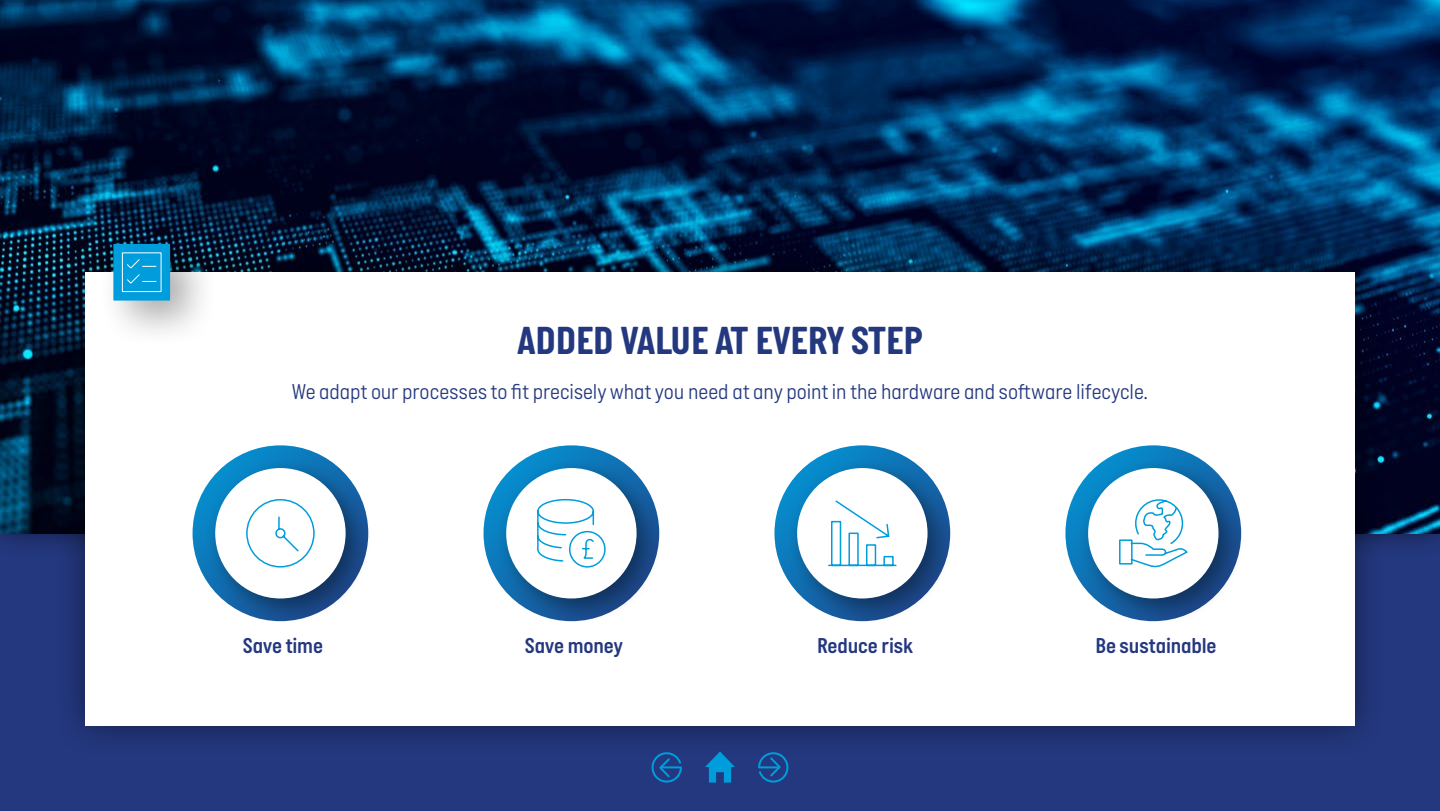
<style>
.page{position:relative;width:1440px;height:811px;background:#24387f}
.page>*{position:absolute;margin:0;border:0;box-sizing:border-box;transform-origin:0 0}
.t1{font:700 40px "Italian Plate No One";color:#24387f}
.t2{font:300 22px "Italian Plate No One";color:#24387f}
.t3{font:22px "Italian Plate No One D Bd";letter-spacing:-.005em;color:#24387f}
</style>
<div class="page">
<img style="left:0;top:0;width:1440px;height:533px">
<div style="left:53px;top:240px;width:1334px;height:517px;background:#000;opacity:.45"></div>
<div style="left:85px;top:272px;width:1270px;height:454px;background:#fff"></div>
<div style="left:97px;top:228px;width:121px;height:121px;background:#000;opacity:.32"></div>
<div style="left:113px;top:244px;width:57px;height:56px;background:#009ddc"></div>
<div style="left:122px;top:252px;width:40px;height:40px;border:1px solid #fff"></div>
<svg style="left:127px;top:259px;width:30px;height:25px"></svg>
<svg style="left:193px;top:445px;width:175px;height:176px"></svg>
<div style="left:205px;top:457px;width:167px;height:167px;background:#000;opacity:.4"></div>
<div style="left:215px;top:468px;width:131px;height:130px;background:#fff;border-radius:50%"></div>
<svg style="left:246px;top:499px;width:69px;height:69px"></svg>
<svg style="left:484px;top:445px;width:175px;height:176px"></svg>
<div style="left:496px;top:457px;width:167px;height:167px;background:#000;opacity:.4"></div>
<div style="left:506px;top:468px;width:131px;height:130px;background:#fff;border-radius:50%"></div>
<svg style="left:537px;top:498px;width:58px;height:64px"></svg>
<div style="left:569px;top:531px;width:37px;height:36px;border:2px solid #009ddc;border-radius:50%"></div>
<svg style="left:774px;top:445px;width:176px;height:176px;background:#1889c6"></svg>
<div style="left:787px;top:457px;width:167px;height:167px;background:#000;opacity:.4"></div>
<div style="left:797px;top:468px;width:131px;height:130px;background:#fff;border-radius:50%"></div>
<svg style="left:828px;top:500px;width:69px;height:67px"></svg>
<svg style="left:1065px;top:445px;width:176px;height:176px;background:#1789c6"></svg>
<div style="left:1078px;top:457px;width:167px;height:167px;background:#000;opacity:.4"></div>
<div style="left:1088px;top:468px;width:131px;height:130px;background:#fff;border-radius:50%"></div>
<div style="left:1119px;top:539px;width:14px;height:25px;border:2px solid #009ddc"></div>
<svg style="left:1129px;top:499px;width:59px;height:69px"></svg>
<svg style="left:705px;top:751px;width:30px;height:31px"></svg>
<svg style="left:757px;top:751px;width:32px;height:32px"></svg>
<svg style="left:651px;top:751px;width:32px;height:32px"></svg>
<h1 class="t1" style="left:517px;top:319px;width:407px">ADDED VALUE AT EVERY STEP</h1>
<p class="t2" style="left:292px;top:379px;width:857px">We adapt our processes to fit precisely what you need at any point in the hardware and software lifecycle.</p>
<p class="t3" style="left:243px;top:634px;width:82px">Save time</p>
<p class="t3" style="left:525px;top:634px;width:99px">Save money</p>
<p class="t3" style="left:817px;top:634px;width:97px">Reduce risk</p>
<p class="t3" style="left:1095px;top:634px;width:123px">Be sustainable</p>
</div>
